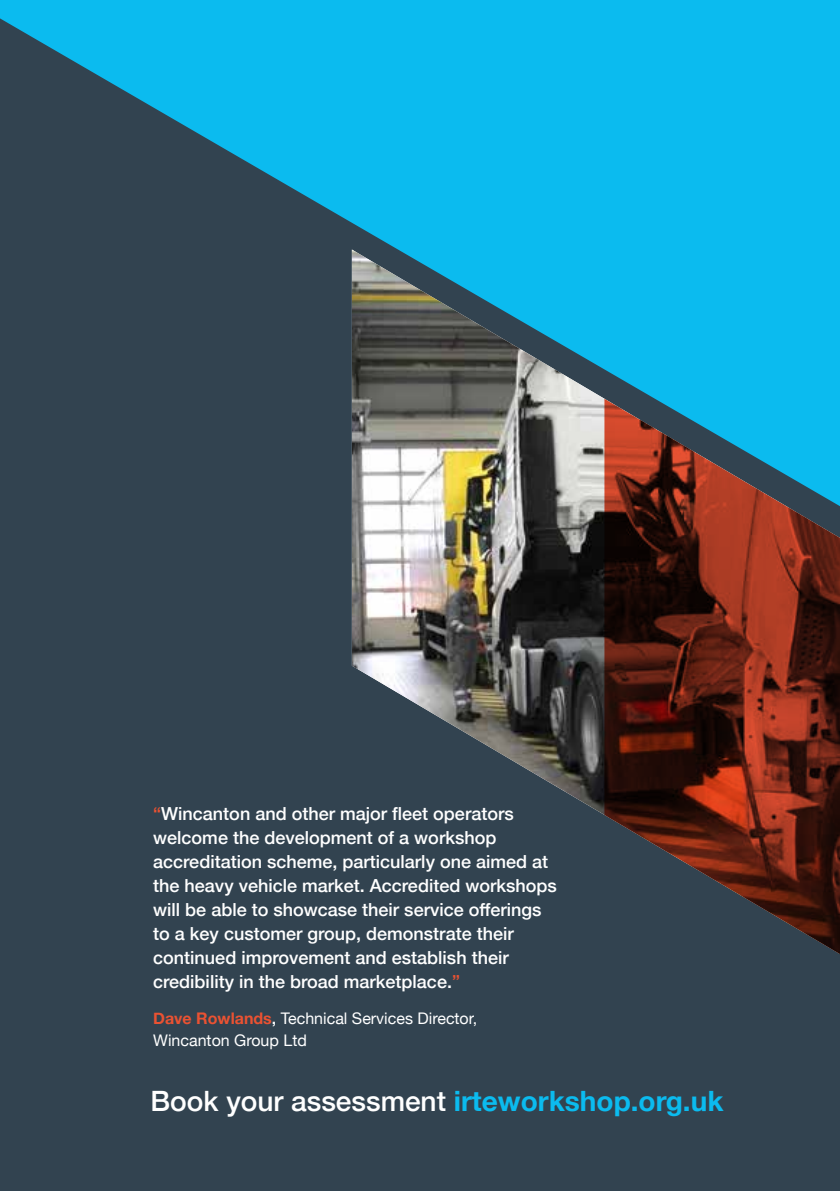
<style>
.page{position:relative;width:840px;height:1191px;background:#fff}
.page>*{position:absolute;margin:0;border:0;box-sizing:border-box;transform-origin:0 0}
.t1{font:700 28px "Helvetica Neue";color:#0bbbef}
.t2{font:500 18px/24px "Helvetica Neue";color:#fff}
.t3{font:16px/22px "Helvetica Neue";color:#fff}
.s1{color:#ea5232}
.s2{font-weight:700;color:#ea5232}
.s3{font-weight:500}
.s4{font-weight:500;color:#fff}
</style>
<div class="page">
<div style="left:0;top:0;width:839px;height:1191px;background:#324350"></div>
<svg style="left:0;top:0;width:839px;height:249px;fill:#0bbbef"></svg>
<img style="left:351px;top:249px;width:488px;height:566px">
<svg style="left:604px;top:399px;width:235px;height:555px"></svg>
<p class="t2" style="left:153px;top:800px;width:405px"><span class="s1">“</span>Wincanton and other major fleet operators welcome the development of a workshop accreditation scheme, particularly one aimed at the heavy vehicle market. Accredited workshops will be able to showcase their service offerings to a key customer group, demonstrate their continued improvement and establish their credibility in the broad marketplace.<span class="s1">”</span></p>
<p class="t3" style="left:153px;top:1008px;width:325px"><span class="s2">Dave Rowlands</span><span class="s3">,</span> Technical Services Director,<br>Wincanton Group Ltd</p>
<h1 class="t1" style="left:150px;top:1078px;width:574px"><span class="s4">Book your assessment</span> irteworkshop.org.uk</h1>
</div>
